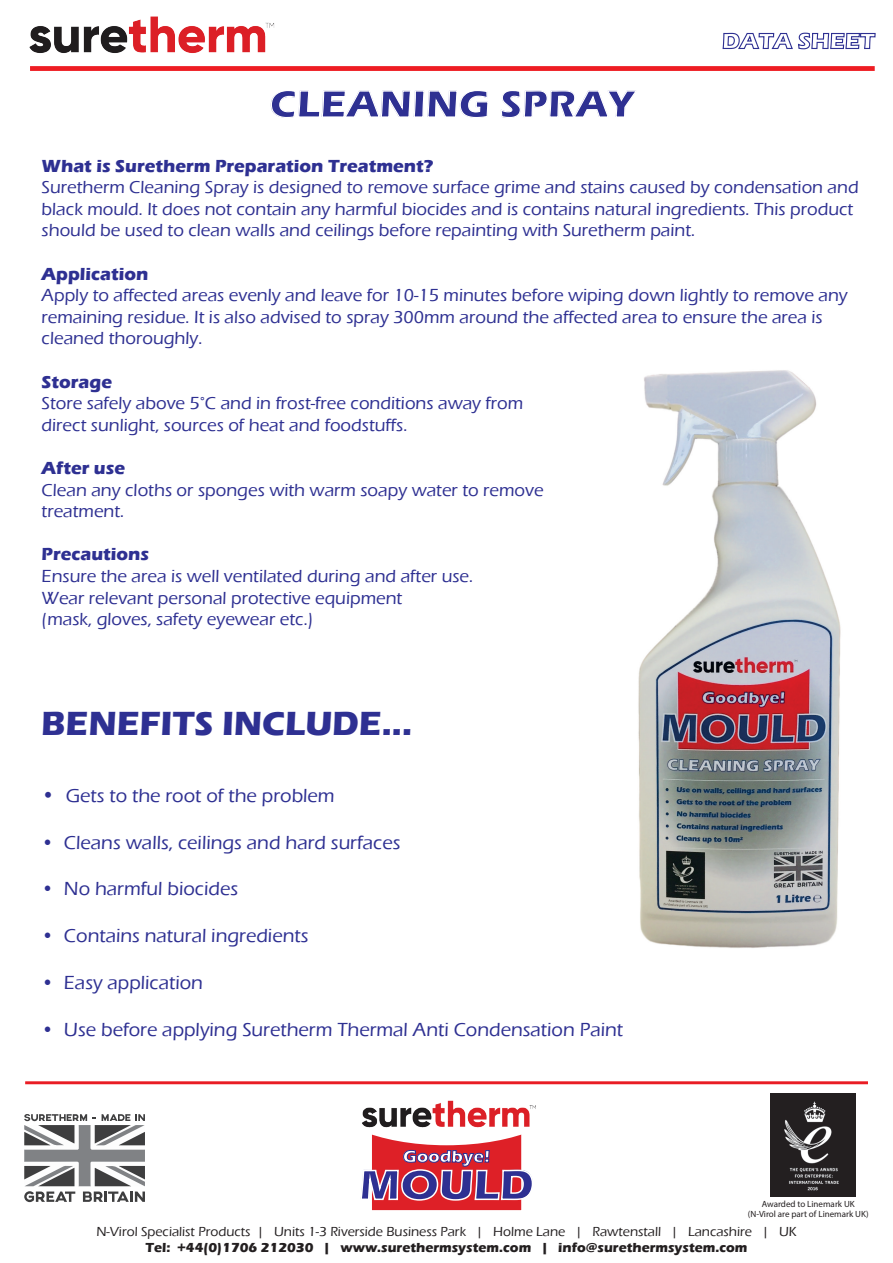
<style>
.page{position:relative;width:893px;height:1263px;background:#fff}
.page>*{position:absolute;margin:0;border:0;box-sizing:border-box;transform-origin:0 0}
.t1{font:700 43.35px "Eras ITC";color:#2e3092}
.t2{font:700 39px "Eras ITC";color:#2e3092}
.t3{font:700 34.5px "Eras ITC";color:#2e3092}
.t4{font:500 19.5px "Eras ITC";color:#2e3092}
.t5{font:500 18px/21.6px "Eras ITC";color:#2e3092}
.t6{font:700 18px "Eras ITC";color:#2e3092}
.t7{font:700 17.25px "Eras ITC";color:#fff}
.t8{font:500 13.5px "Eras ITC";color:#231f20}
.t9{font:700 13.5px "Eras ITC";color:#231f20}
.t10{font:9px/10.8px "Myriad Pro";color:#231f20;text-align:center}
.s1{font-size:21px}
</style>
<div class="page">
<img style="left:638px;top:370px;width:203px;height:578px">
<div style="left:370px;top:1106px;width:153px;height:105px;background:#de2027;border:2px solid #fff"></div>
<div style="left:322px;top:1038px;width:249px;height:107px;background:#fff;border-radius:50%"></div>
<img style="left:362px;top:1100px;width:174px;height:37px">
<svg style="left:370px;top:1149px;width:153px;height:52px"></svg>
<svg style="left:24px;top:1114px;width:121px;height:88px"></svg>
<img style="left:771px;top:1094px;width:85px;height:103px">
<div style="left:25px;top:1081px;width:843px;height:3px;border:1px solid #ee1d23"></div>
<img style="left:29px;top:16px;width:246px;height:37px">
<svg style="left:722px;top:32px;width:154px;height:18px"></svg>
<div style="left:30px;top:66px;width:845px;height:5px;border:3px solid #ee1d23"></div>
<h2 class="t2" style="left:270px;top:82px;width:366px">CLEANING SPRAY</h2>
<p class="t6" style="left:42px;top:155px;width:393px">What is Suretherm Preparation Treatment?</p>
<p class="t5" style="left:42px;top:177px;width:819px">Suretherm Cleaning Spray is designed to remove surface grime and stains caused by condensation and black mould. It does not contain any harmful biocides and is contains natural ingredients. This product should be used to clean walls and ceilings before repainting with Suretherm paint.</p>
<p class="t6" style="left:42px;top:263px;width:108px">Application</p>
<p class="t5" style="left:42px;top:285px;width:808px">Apply to affected areas evenly and leave for 10-15 minutes before wiping down lightly to remove any remaining residue. It is also advised to spray 300mm around the affected area to ensure the area is cleaned thoroughly.</p>
<p class="t6" style="left:42px;top:371px;width:72px">Storage</p>
<p class="t5" style="left:42px;top:393px;width:483px">Store safely above 5°C and in frost-free conditions away from direct sunlight, sources of heat and foodstuffs.</p>
<p class="t6" style="left:42px;top:458px;width:85px">After use</p>
<p class="t5" style="left:42px;top:479px;width:504px">Clean any cloths or sponges with warm soapy water to remove treatment.</p>
<p class="t6" style="left:42px;top:544px;width:109px">Precautions</p>
<p class="t5" style="left:42px;top:565px;width:433px">Ensure the area is well ventilated during and after use.<br>Wear relevant personal protective equipment<br>(mask, gloves, safety eyewear etc.)</p>
<h3 class="t3" style="left:41px;top:704px;width:373px">BENEFITS INCLUDE...</h3>
<p class="t4" style="left:41px;top:784px;width:295px"><span class="s1">•</span> Gets to the root of the problem</p>
<p class="t4" style="left:41px;top:831px;width:361px">• Cleans walls, ceilings and hard surfaces</p>
<p class="t4" style="left:41px;top:878px;width:198px">• No harmful biocides</p>
<p class="t4" style="left:41px;top:925px;width:269px">• Contains natural ingredients</p>
<p class="t4" style="left:41px;top:971px;width:163px">• Easy application</p>
<p class="t4" style="left:41px;top:1018px;width:583px">• Use before applying Suretherm Thermal Anti Condensation Paint</p>
<p class="t7" style="left:403px;top:1146px;width:89px">Goodbye!</p>
<h1 class="t1" style="left:359px;top:1160px;width:176px">MOULD</h1>
<p class="t8" style="left:96px;top:1224px;width:702px">N-Virol Specialist Products | Units 1-3 Riverside Business Park | Holme Lane | Rawtenstall | Lancashire | UK</p>
<p class="t9" style="left:146px;top:1240px;width:603px">Tel: +44(0)1706 212030 | www.surethermsystem.com | info@surethermsystem.com</p>
<p class="t10" style="left:748px;top:1198px;width:122px">Awarded to Linemark UK (N-Virol are part of Linemark UK)</p>
</div>
